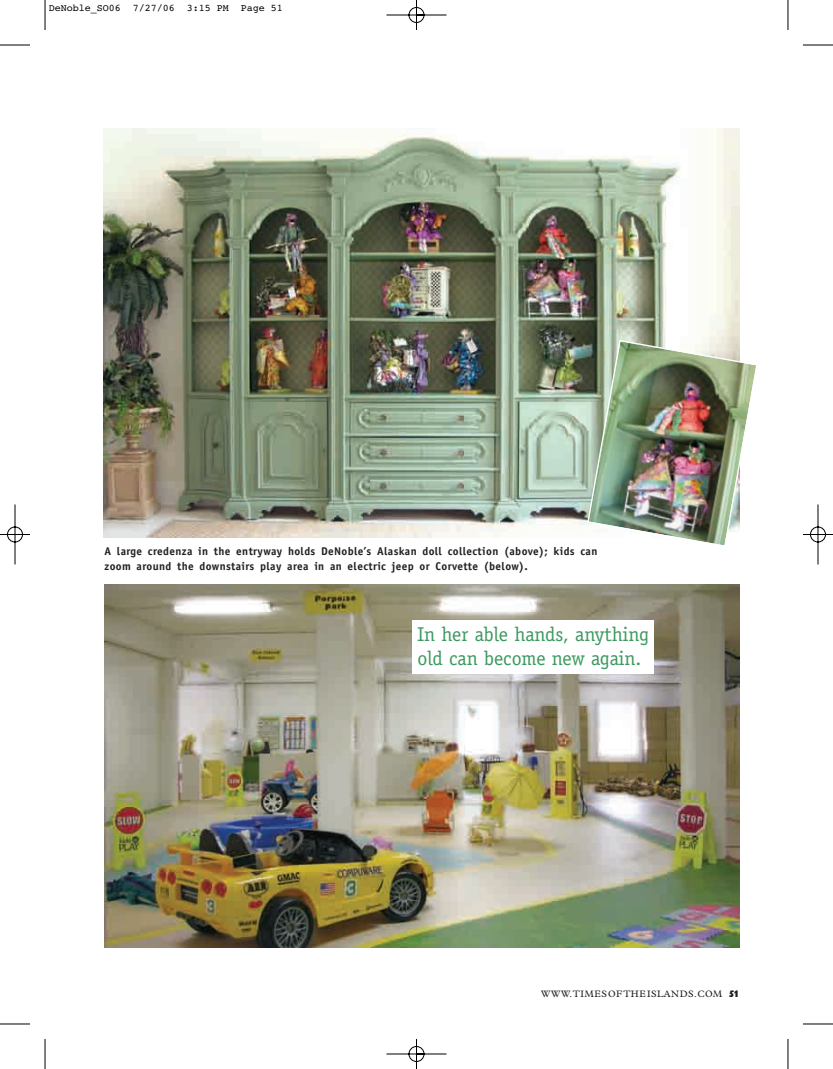
<style>
.page{position:relative;width:833px;height:1069px;background:#fff}
.page>*{position:absolute;margin:0;border:0;box-sizing:border-box;transform-origin:0 0}
.t1{font:20px/23.8px "Officina Serif";letter-spacing:-.005em;color:#3e9960}
.t2{font:700 11.25px/15px "Officina Sans";letter-spacing:.035em;color:#231f20}
.t3{font:10px "Courier";color:#000}
.t4{font:9.38px "Plantin";letter-spacing:.055em;color:#231f20}
.s1{font-family:"Gill Sans Extra Bold Display"}
</style>
<div class="page">
<img style="left:0;top:0;width:832px;height:1069px">
<p class="t3" style="left:49px;top:5px;width:236px">DeNoble_SO06 7/27/06 3:15 PM Page 51</p>
<p class="t2" style="left:104px;top:545px;width:494px">A large credenza in the entryway holds DeNoble’s Alaskan doll collection (above); kids can zoom around the downstairs play area in an electric jeep or Corvette (below).</p>
<h1 class="t1" style="left:417px;top:624px;width:233px">In her able hands, anything old can become new again.</h1>
<p class="t4" style="left:541px;top:990px;width:199px">WWW.TIMESOFTHEISLANDS.COM <span class="s1">51</span></p>
</div>
